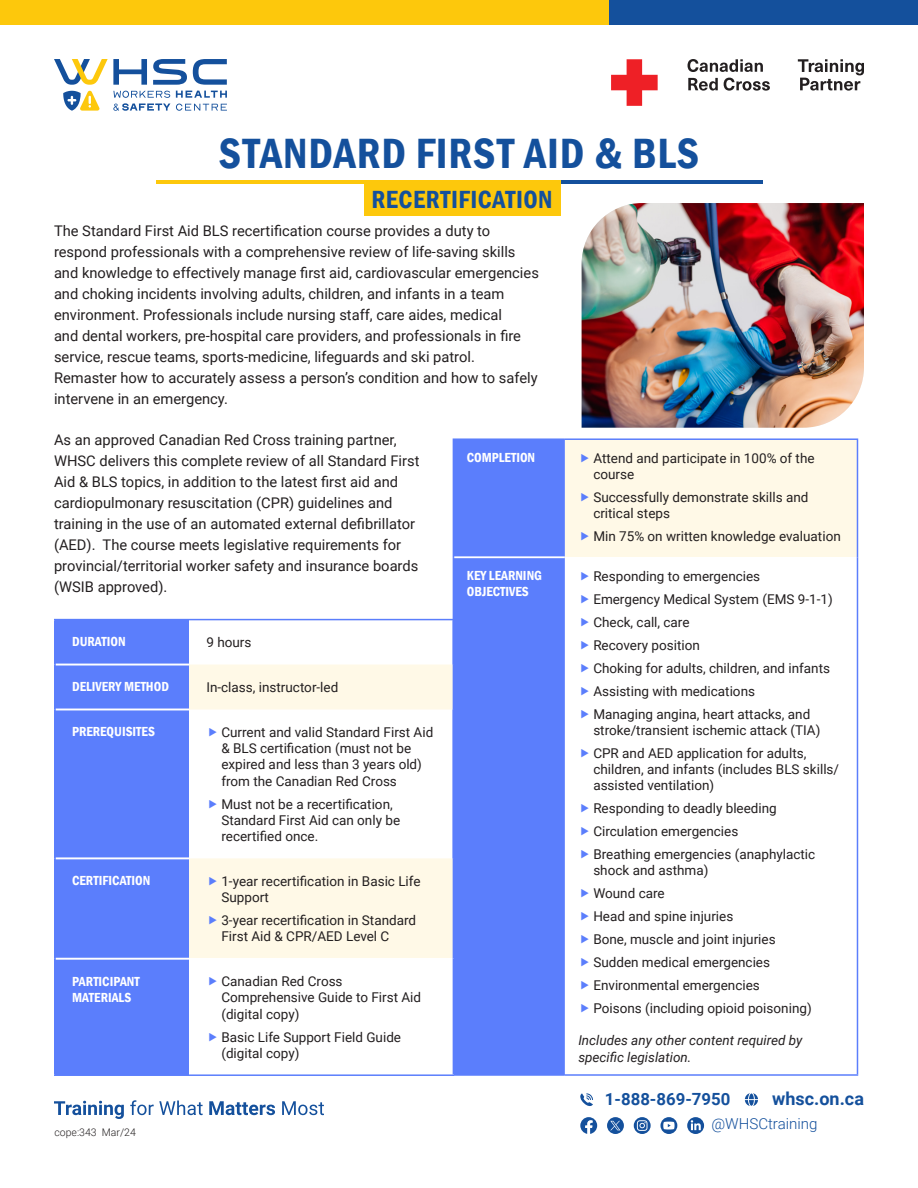
<style>
.page{position:relative;width:918px;height:1188px;background:#fff}
.page>*{position:absolute;margin:0;border:0;box-sizing:border-box;transform-origin:0 0}
.t1{font:600 condensed 43.5px "Franklin Gothic";letter-spacing:.02em;color:#14509c}
.t2{font:600 condensed 25.5px "Franklin Gothic";letter-spacing:.02em;color:#14509c}
.t3{font:700 18px "Roboto";color:#14509c}
.t4{font:700 16.8px "Roboto";color:#14509c}
.t5{font:300 15.15px "Roboto";color:#14509c}
.Body_Copy{font:14.7px/21px "Roboto";color:#231f20}
.Table_Text{font:13.5px/16.2px "Roboto";color:#231f20}
.Table_Heading{font:600 condensed 13.5px/16.2px "Franklin Gothic";color:#fff}
.Table_Text-2{font:italic 13.5px/16.2px "Roboto";color:#231f20}
.Body_Copy-2{font:300 10.5px "Roboto";color:#231f20}
</style>
<div class="page">
<div style="left:609px;top:0;width:309px;height:24px;background:#14509c"></div>
<div style="left:0;top:0;width:609px;height:24px;background:#fdc80c"></div>
<hr style="left:560px;top:181px;width:202px;height:3px;background:#14509c">
<hr style="left:156px;top:181px;width:404px;height:3px;background:#fdc80c">
<svg style="left:688px;top:59px;width:75px;height:13px"></svg>
<svg style="left:688px;top:78px;width:82px;height:13px"></svg>
<svg style="left:611px;top:59px;width:47px;height:47px"></svg>
<svg style="left:798px;top:59px;width:66px;height:32px"></svg>
<img style="left:582px;top:203px;width:282px;height:225px">
<svg style="left:580px;top:1093px;width:13px;height:13px"></svg>
<svg style="left:745px;top:1093px;width:13px;height:13px"></svg>
<svg style="left:634px;top:1117px;width:17px;height:17px"></svg>
<svg style="left:637px;top:1120px;width:11px;height:11px"></svg>
<svg style="left:607px;top:1117px;width:17px;height:17px"></svg>
<svg style="left:660px;top:1117px;width:17px;height:17px"></svg>
<svg style="left:663px;top:1122px;width:12px;height:8px"></svg>
<svg style="left:687px;top:1117px;width:17px;height:17px"></svg>
<svg style="left:691px;top:1120px;width:10px;height:10px"></svg>
<svg style="left:580px;top:1117px;width:17px;height:17px"></svg>
<svg style="left:610px;top:1121px;width:10px;height:9px"></svg>
<svg style="left:176px;top:91px;width:51px;height:7px"></svg>
<svg style="left:113px;top:91px;width:57px;height:20px"></svg>
<svg style="left:176px;top:104px;width:51px;height:7px"></svg>
<svg style="left:54px;top:59px;width:93px;height:26px"></svg>
<svg style="left:153px;top:59px;width:34px;height:26px"></svg>
<svg style="left:193px;top:59px;width:34px;height:26px"></svg>
<svg style="left:63px;top:91px;width:37px;height:20px"></svg>
<svg style="left:54px;top:1100px;width:270px;height:19px"></svg>
<div style="left:454px;top:440px;width:111px;height:634px;background:#5b7efc"></div>
<div style="left:565px;top:439px;width:292px;height:118px;background:#fff9e7"></div>
<hr style="left:454px;top:556px;width:111px;height:2px;background:#fff">
<hr style="left:453px;top:438px;width:112px;height:2px;background:#5b7efc">
<hr style="left:453px;top:440px;width:1px;height:117px;background:#5b7efc">
<hr style="left:565px;top:438px;width:293px;height:2px;background:#5b7efc">
<hr style="left:857px;top:440px;width:1px;height:117px;background:#5b7efc">
<hr style="left:453px;top:557px;width:1px;height:517px;background:#5b7efc">
<hr style="left:857px;top:557px;width:1px;height:517px;background:#5b7efc">
<hr style="left:453px;top:1074px;width:112px;height:2px;background:#5b7efc">
<hr style="left:565px;top:1074px;width:293px;height:2px;background:#5b7efc">
<div style="left:56px;top:620px;width:133px;height:454px;background:#5b7efc"></div>
<svg style="left:189px;top:665px;width:264px;height:294px"></svg>
<hr style="left:56px;top:664px;width:133px;height:2px;background:#fff">
<hr style="left:56px;top:709px;width:133px;height:1px;background:#fff">
<hr style="left:56px;top:857px;width:133px;height:2px;background:#fff">
<hr style="left:56px;top:958px;width:133px;height:2px;background:#fff">
<hr style="left:54px;top:619px;width:135px;height:1px;background:#5b7efc">
<hr style="left:54px;top:620px;width:2px;height:45px;background:#5b7efc">
<hr style="left:189px;top:619px;width:265px;height:1px;background:#5b7efc">
<hr style="left:54px;top:665px;width:2px;height:45px;background:#5b7efc">
<hr style="left:54px;top:710px;width:2px;height:148px;background:#5b7efc">
<hr style="left:54px;top:858px;width:2px;height:101px;background:#5b7efc">
<hr style="left:54px;top:959px;width:2px;height:115px;background:#5b7efc">
<hr style="left:54px;top:1074px;width:135px;height:2px;background:#5b7efc">
<hr style="left:189px;top:1074px;width:265px;height:2px;background:#5b7efc">
<div style="left:364px;top:184px;width:197px;height:31px;background:#fdc80c"></div>
<svg style="left:209px;top:728px;width:8px;height:8px"></svg>
<svg style="left:209px;top:799px;width:8px;height:9px"></svg>
<svg style="left:209px;top:877px;width:8px;height:8px"></svg>
<svg style="left:209px;top:916px;width:8px;height:8px"></svg>
<p class="t1" style="left:219px;top:124px;width:482px">STANDARD FIRST AID &amp; BLS</p>
<p class="t2" style="left:372px;top:183px;width:183px">RECERTIFICATION</p>
<p class="Body_Copy" style="left:54px;top:220px;width:486px">The Standard First Aid BLS recertification course provides a duty to respond professionals with a comprehensive review of life-saving skills and knowledge to effectively manage first aid, cardiovascular emergencies and choking incidents involving adults, children, and infants in a team environment. Professionals include nursing staff, care aides, medical<br>and dental workers, pre-hospital care providers, and professionals in fire service, rescue teams, sports-medicine, lifeguards and ski patrol.</p>
<p class="Body_Copy" style="left:54px;top:367px;width:485px">Remaster how to accurately assess a person’s condition and how to safely intervene in an emergency.</p>
<p class="Body_Copy" style="left:54px;top:429px;width:367px">As an approved Canadian Red Cross training partner, WHSC delivers this complete review of all Standard First Aid &amp; BLS topics, in addition to the latest first aid and cardiopulmonary resuscitation (CPR) guidelines and training in the use of an automated external defibrillator (AED). The course meets legislative requirements for provincial/territorial worker safety and insurance boards (WSIB approved).</p>
<p class="Table_Heading" style="left:72px;top:634px;width:55px">DURATION</p>
<p class="Table_Text" style="left:206px;top:634px;width:47px">9 hours</p>
<p class="Table_Heading" style="left:72px;top:679px;width:98px">DELIVERY METHOD</p>
<p class="Table_Text" style="left:206px;top:679px;width:133px">In-class, instructor-led</p>
<p class="Table_Heading" style="left:72px;top:724px;width:84px">PREREQUISITES</p>
<p class="Table_Text" style="left:221px;top:724px;width:213px">Current and valid Standard First Aid &amp; BLS certification (must not be expired and less than 3 years old) from the Canadian Red Cross</p>
<p class="Table_Text" style="left:221px;top:795px;width:180px">Must not be a recertification,<br>Standard First Aid can only be recertified once.</p>
<p class="Table_Heading" style="left:72px;top:872px;width:80px">CERTIFICATION</p>
<p class="Table_Text" style="left:221px;top:873px;width:201px">1-year recertification in Basic Life<br>Support</p>
<p class="Table_Text" style="left:221px;top:912px;width:196px">3-year recertification in Standard<br>First Aid &amp; CPR/AED Level C</p>
<p class="Table_Heading" style="left:72px;top:973px;width:69px">PARTICIPANT<br>MATERIALS</p>
<p class="Table_Text" style="left:221px;top:973px;width:201px">Canadian Red Cross<br>Comprehensive Guide to First Aid (digital copy)</p>
<p class="Table_Text" style="left:221px;top:1028px;width:181px">Basic Life Support Field Guide (digital copy)</p>
<p class="Body_Copy-2" style="left:55px;top:1125px;width:83px">cope:343 Mar/24</p>
<p class="Table_Heading" style="left:467px;top:449px;width:70px">COMPLETION</p>
<p class="Table_Text" style="left:593px;top:449px;width:223px">Attend and participate in 100% of the course</p>
<p class="Table_Text" style="left:593px;top:489px;width:217px">Successfully demonstrate skills and critical steps</p>
<p class="Table_Text" style="left:593px;top:528px;width:249px">Min 75% on written knowledge evaluation</p>
<p class="Table_Heading" style="left:467px;top:567px;width:77px">KEY LEARNING<br>OBJECTIVES</p>
<p class="Table_Text" style="left:593px;top:568px;width:168px">Responding to emergencies</p>
<p class="Table_Text" style="left:593px;top:590px;width:241px">Emergency Medical System (EMS 9-1-1)</p>
<p class="Table_Text" style="left:593px;top:613px;width:98px">Check, call, care</p>
<p class="Table_Text" style="left:593px;top:636px;width:108px">Recovery position</p>
<p class="Table_Text" style="left:593px;top:659px;width:238px">Choking for adults, children, and infants</p>
<p class="Table_Text" style="left:593px;top:682px;width:163px">Assisting with medications</p>
<p class="Table_Text" style="left:593px;top:705px;width:229px">Managing angina, heart attacks, and stroke/transient ischemic attack (TIA)</p>
<p class="Table_Text" style="left:593px;top:744px;width:247px">CPR and AED application for adults, children, and infants (includes BLS skills/ assisted ventilation)</p>
<p class="Table_Text" style="left:593px;top:800px;width:185px">Responding to deadly bleeding</p>
<p class="Table_Text" style="left:593px;top:823px;width:147px">Circulation emergencies</p>
<p class="Table_Text" style="left:593px;top:846px;width:223px">Breathing emergencies (anaphylactic shock and asthma)</p>
<p class="Table_Text" style="left:593px;top:885px;width:73px">Wound care</p>
<p class="Table_Text" style="left:593px;top:908px;width:141px">Head and spine injuries</p>
<p class="Table_Text" style="left:593px;top:931px;width:184px">Bone, muscle and joint injuries</p>
<p class="Table_Text" style="left:593px;top:954px;width:178px">Sudden medical emergencies</p>
<p class="Table_Text" style="left:593px;top:977px;width:168px">Environmental emergencies</p>
<p class="Table_Text" style="left:593px;top:1000px;width:220px">Poisons (including opioid poisoning)</p>
<p class="Table_Text-2" style="left:578px;top:1032px;width:226px">Includes any other content required by specific legislation.</p>
<p class="t4" style="left:605px;top:1087px;width:127px">1-888-869-7950</p>
<p class="t3" style="left:772px;top:1086px;width:93px">whsc.on.ca</p>
<p class="t5" style="left:711px;top:1113px;width:108px">@WHSCtraining</p>
</div>
